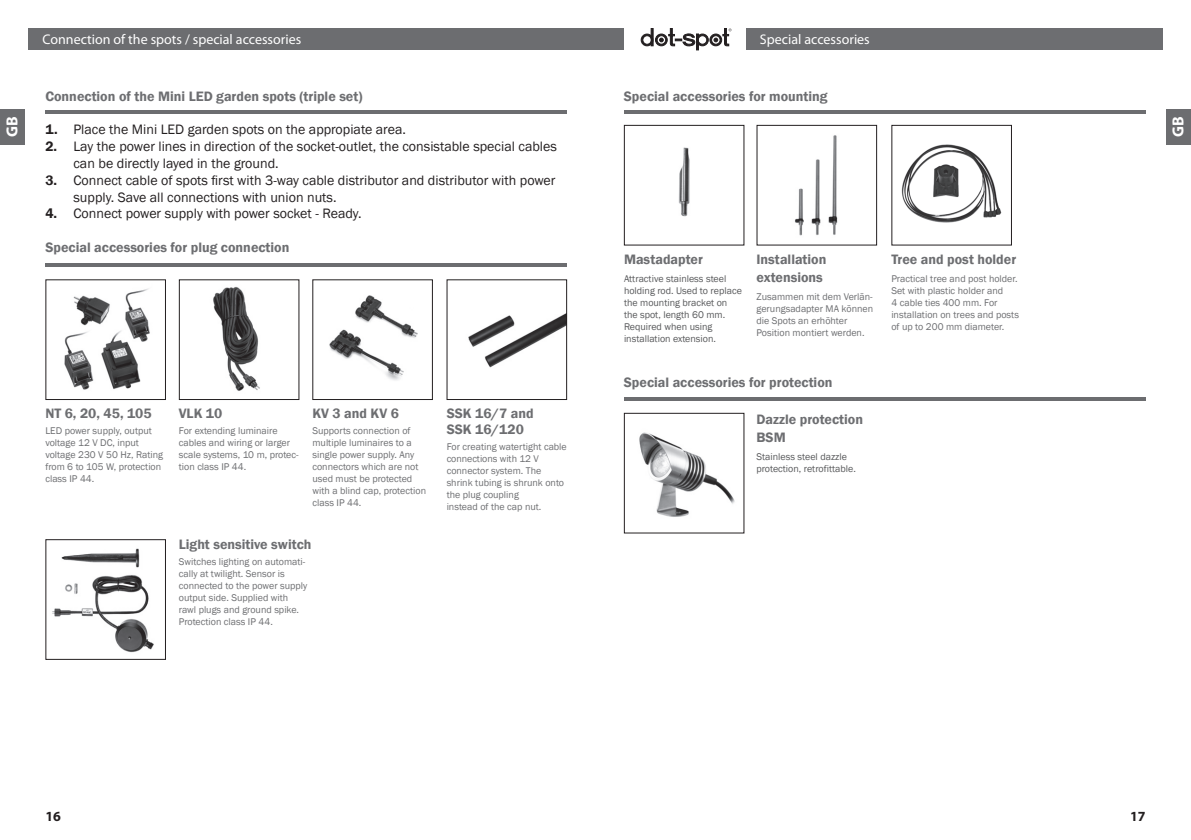
<style>
.page{position:relative;width:1191px;height:840px;background:#fff}
.page>*{position:absolute;margin:0;border:0;box-sizing:border-box;transform-origin:0 0}
.t1{font:700 16px "Myriad Pro";color:#fff}
.t2{font:14px/16.8px "Franklin Gothic";color:#231f20}
.t3{font:600 14px/18px "Franklin Gothic";color:#6d6e71}
.t4{font:14px "Myriad Pro";color:#fff}
.t5{font:700 14px "Myriad Pro";color:#231f20}
.t6{font:10px/12px "Franklin Gothic";color:#6d6e71}
.t7{font:10px/12px "Franklin Gothic";color:#57585a}
.s1{font-weight:600}
</style>
<div class="page">
<div style="left:28px;top:28px;width:596px;height:22px;background:#6c6d70"></div>
<div style="left:746px;top:28px;width:416px;height:22px;background:#6d6e71"></div>
<div style="left:1166px;top:109px;width:25px;height:36px;background:#6c6d70"></div>
<svg style="left:641px;top:28px;width:90px;height:22px"></svg>
<div style="left:0;top:109px;width:24px;height:36px;background:#6c6d70"></div>
<hr style="left:45px;top:263px;width:522px;height:3px;background:#6c6d70">
<hr style="left:624px;top:397px;width:521px;height:4px;background:#6c6d70">
<hr style="left:45px;top:110px;width:522px;height:4px;background:#6c6d70">
<hr style="left:624px;top:110px;width:521px;height:4px;background:#6c6d70">
<img style="left:52px;top:548px;width:102px;height:105px">
<div style="left:45px;top:539px;width:121px;height:120px;border:1px solid #231f20"></div>
<img style="left:73px;top:295px;width:37px;height:29px">
<div style="left:45px;top:279px;width:121px;height:121px;border:1px solid #231f20"></div>
<img style="left:355px;top:295px;width:63px;height:43px">
<div style="left:312px;top:279px;width:121px;height:121px;border:1px solid #231f20"></div>
<img style="left:213px;top:286px;width:47px;height:105px">
<div style="left:179px;top:279px;width:120px;height:121px;border:1px solid #231f20"></div>
<img style="left:468px;top:314px;width:97px;height:54px">
<div style="left:446px;top:279px;width:121px;height:121px;border:1px solid #231f20"></div>
<img style="left:119px;top:280px;width:43px;height:62px">
<img style="left:64px;top:321px;width:34px;height:69px">
<img style="left:99px;top:322px;width:44px;height:67px">
<img style="left:329px;top:325px;width:81px;height:55px">
<div style="left:624px;top:125px;width:120px;height:120px;border:1px solid #231f20"></div>
<img style="left:678px;top:147px;width:12px;height:70px">
<div style="left:756px;top:125px;width:121px;height:120px;border:1px solid #231f20"></div>
<img style="left:795px;top:135px;width:43px;height:101px">
<img style="left:901px;top:144px;width:101px;height:79px">
<div style="left:891px;top:125px;width:121px;height:120px;border:1px solid #231f20"></div>
<img style="left:639px;top:432px;width:96px;height:85px">
<div style="left:624px;top:412px;width:120px;height:121px;border:1px solid #231f20"></div>
<h1 class="t1" style="left:2px;top:137px;width:22px;rotate:-90deg">GB</h1>
<h2 class="t4" style="left:43px;top:31px;width:260px">Connection of the spots / special accessories</h2>
<h2 class="t3" style="left:45px;top:87px;width:319px">Connection of the Mini LED garden spots (triple set)</h2>
<h2 class="t2" style="left:45px;top:121px;width:362px"><span class="s1">1.</span> Place the Mini LED garden spots on the appropiate area.</h2>
<h2 class="t2" style="left:73px;top:138px;width:485px;text-indent:-28px"><span class="s1">2.</span> Lay the power lines in direction of the socket-outlet, the consistable special cables can be directly layed in the ground.</h2>
<h2 class="t2" style="left:73px;top:172px;width:483px;text-indent:-28px"><span class="s1">3.</span> Connect cable of spots first with 3-way cable distributor and distributor with power supply. Save all connections with union nuts.</h2>
<h2 class="t2" style="left:45px;top:205px;width:318px"><span class="s1">4.</span> Connect power supply with power socket - Ready.</h2>
<h2 class="t3" style="left:45px;top:238px;width:245px">Special accessories for plug connection</h2>
<h2 class="t3" style="left:45px;top:404px;width:108px">NT 6, 20, 45, 105</h2>
<p class="t6" style="left:45px;top:425px;width:119px">LED power supply, output voltage 12 V DC, input voltage 230 V 50 Hz, Rating from 6 to 105 W, protection class IP 44.</p>
<h2 class="t3" style="left:179px;top:404px;width:45px">VLK 10</h2>
<p class="t6" style="left:179px;top:425px;width:121px">For extending luminaire cables and wiring or larger scale systems, 10 m, protec&shy;tion class IP 44.</p>
<h2 class="t3" style="left:312px;top:404px;width:88px">KV 3 and KV 6</h2>
<p class="t6" style="left:312px;top:425px;width:115px">Supports connection of multiple luminaires to a single power supply. Any connectors which are not used must be protected with a blind cap, protection class IP 44.</p>
<h2 class="t3" style="left:179px;top:535px;width:134px">Light sensitive switch</h2>
<p class="t6" style="left:179px;top:555px;width:130px">Switches lighting on automati&shy;cally at twilight. Sensor is connected to the power supply output side. Supplied with rawl plugs and ground spike.<br>Protection class IP 44.</p>
<h2 class="t3" style="left:447px;top:405px;width:88px;line-height:16px">SSK 16/7 and<br>SSK 16/120</h2>
<p class="t6" style="left:447px;top:441px;width:121px">For creating watertight cable connections with 12 V connector system. The shrink tubing is shrunk onto the plug coupling<br>instead of the cap nut.</p>
<h2 class="t4" style="left:760px;top:31px;width:111px">Special accessories</h2>
<h2 class="t3" style="left:624px;top:87px;width:205px">Special accessories for mounting</h2>
<h2 class="t3" style="left:624px;top:250px;width:80px">Mastadapter</h2>
<p class="t7" style="left:624px;top:272px;width:119px">Attractive stainless steel holding rod. Used to replace the mounting bracket on the spot, length 60 mm.<br>Required when using installation extension.</p>
<h2 class="t3" style="left:756px;top:250px;width:71px">Installation extensions</h2>
<p class="t6" style="left:756px;top:290px;width:118px">Zusammen mit dem Verlän&shy;gerungsadapter MA können die Spots an erhöhter<br>Position montiert werden.</p>
<h2 class="t3" style="left:624px;top:373px;width:210px">Special accessories for protection</h2>
<h2 class="t3" style="left:756px;top:410px;width:108px">Dazzle protection<br>BSM</h2>
<p class="t7" style="left:756px;top:450px;width:101px">Stainless steel dazzle protection, retrofittable.</p>
<h2 class="t3" style="left:891px;top:250px;width:126px">Tree and post holder</h2>
<p class="t6" style="left:891px;top:272px;width:129px">Practical tree and post holder.<br>Set with plastic holder and<br>4 cable ties 400 mm. For installation on trees and posts of up to 200 mm diameter.</p>
<h1 class="t1" style="left:1167px;top:137px;width:22px;rotate:-90deg">GB</h1>
<h2 class="t5" style="left:45px;top:806px;width:17px">16</h2>
<h2 class="t5" style="left:1130px;top:806px;width:17px">17</h2>
</div>
